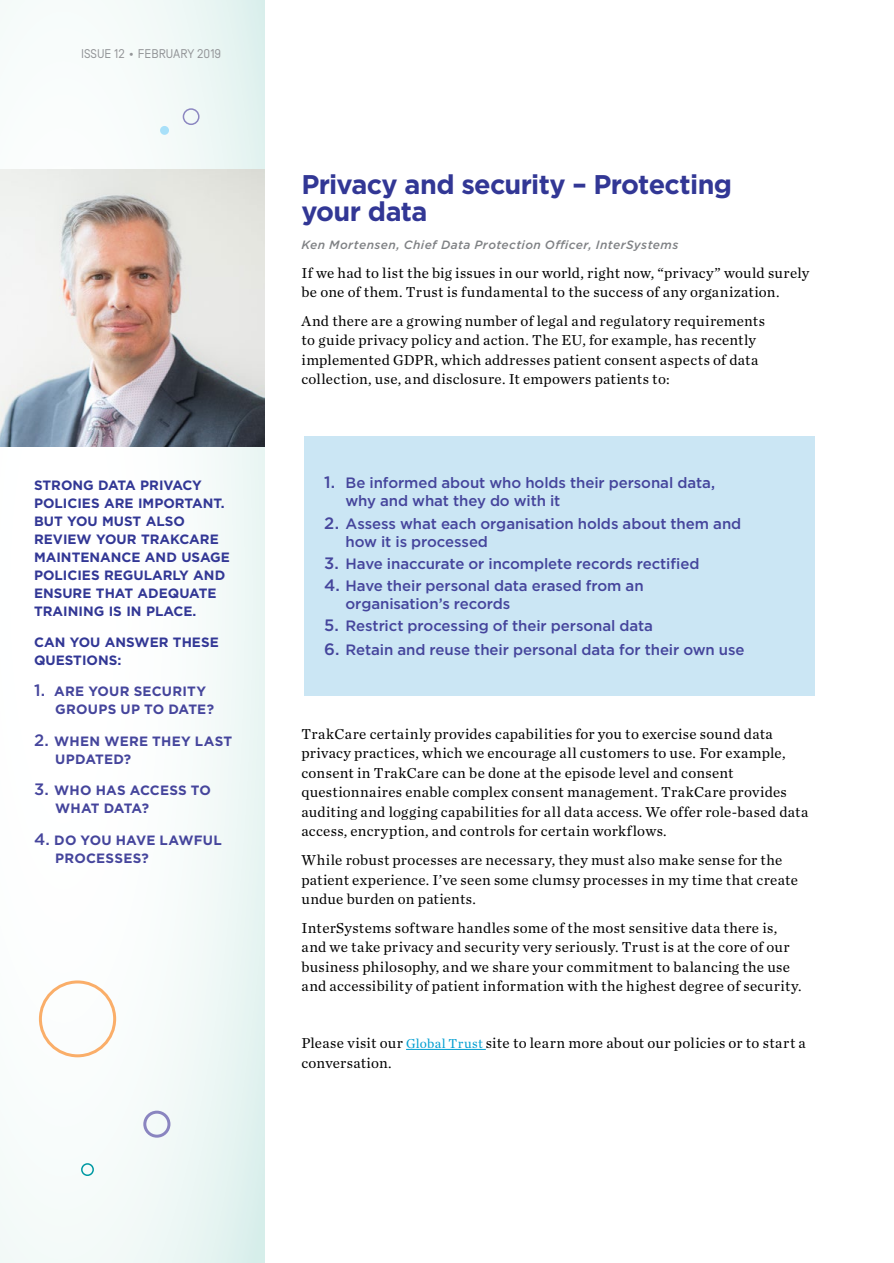
<style>
.page{position:relative;width:894px;height:1263px;background:#fff}
.page>*{position:absolute;margin:0;border:0;box-sizing:border-box;transform-origin:0 0}
.t1{font:700 27px/27px "Gotham";letter-spacing:-.025em;color:#323795}
.t2{font:15px/19.5px "Chronicle Text G1";letter-spacing:.02em;color:#000}
.t3{font:500 15px/18px "Gotham";letter-spacing:-.005em;color:#45459c}
.t4{font:700 13.5px/18px "Gotham";color:#323795}
.t5{font:700 13.5px/18px "Gotham";letter-spacing:.015em;color:#45459c}
.t6{font:12.6px "Simplon Norm";color:#939598}
.t7{font:italic 500 12px "Gotham";letter-spacing:.035em;color:#808285}
.s1{font-size:9px}
.s2{font-weight:500;font-size:16.5px}
.s3{font-size:16.5px}
.s4{font-size:13.5px;color:#009ed1}
</style>
<div class="page">
<div style="left:0;top:0;width:265px;height:1263px;background:linear-gradient(to right,#fff,#ebf6f4)"></div>
<div style="left:143px;top:1110px;width:27px;height:27px;border:3px solid #8a85c0;border-radius:50%"></div>
<div style="left:183px;top:108px;width:16px;height:17px;border:2px solid #8c87c1;border-radius:50%"></div>
<div style="left:160px;top:126px;width:9px;height:9px;background:#a8e0f9;border-radius:50%"></div>
<div style="left:39px;top:980px;width:77px;height:77px;border:3px solid #faae69;border-radius:50%"></div>
<div style="left:81px;top:1163px;width:13px;height:13px;border:2px solid #0099a3;border-radius:50%"></div>
<div style="left:303px;top:437px;width:511px;height:259px;background:#cbe6f4"></div>
<img style="left:0;top:169px;width:265px;height:277px">
<hr style="left:406px;top:1049px;width:79px;height:1px;background:#009ed1">
<p class="t6" style="left:81px;top:47px;width:142px">ISSUE 12 <span class="s1">•</span> FEBRUARY 2019</p>
<p class="t4" style="left:34px;top:476px;width:197px">STRONG DATA PRIVACY<br>POLICIES ARE IMPORTANT.<br>BUT YOU MUST ALSO<br>REVIEW YOUR TRAKCARE<br>MAINTENANCE AND USAGE<br>POLICIES REGULARLY AND<br>ENSURE THAT ADEQUATE<br>TRAINING IS IN PLACE.</p>
<p class="t4" style="left:34px;top:633px;width:186px">CAN YOU ANSWER THESE<br>QUESTIONS:</p>
<p class="t5" style="left:55px;top:682px;width:160px;text-indent:-21px"><span class="s2">1.</span> ARE YOUR SECURITY<br>GROUPS UP TO DATE?</p>
<p class="t5" style="left:55px;top:732px;width:178px;text-indent:-21px"><span class="s2">2.</span> WHEN WERE THEY LAST<br>UPDATED?</p>
<p class="t5" style="left:55px;top:781px;width:157px;text-indent:-21px"><span class="s2">3.</span> WHO HAS ACCESS TO<br>WHAT DATA?</p>
<p class="t5" style="left:55px;top:831px;width:168px;text-indent:-21px"><span class="s2">4.</span> DO YOU HAVE LAWFUL<br>PROCESSES?</p>
<h1 class="t1" style="left:301px;top:170px;width:432px">Privacy and security – Protecting your data</h1>
<p class="t7" style="left:301px;top:237px;width:378px">Ken Mortensen, Chief Data Protection Officer, InterSystems</p>
<p class="t2" style="left:301px;top:262px;width:509px">If we had to list the big issues in our world, right now, “privacy” would surely be one of them. Trust is fundamental to the success of any organization.</p>
<p class="t2" style="left:301px;top:310px;width:465px">And there are a growing number of legal and regulatory requirements to guide privacy policy and action. The EU, for example, has recently implemented GDPR, which addresses patient consent aspects of data collection, use, and disclosure. It empowers patients to:</p>
<p class="t3" style="left:345px;top:474px;width:371px;text-indent:-21px"><span class="s3">1.</span> Be informed about who holds their personal data, why and what they do with it</p>
<p class="t3" style="left:345px;top:514px;width:397px;text-indent:-21px"><span class="s3">2.</span> Assess what each organisation holds about them and how it is processed</p>
<p class="t3" style="left:324px;top:554px;width:376px"><span class="s3">3.</span> Have inaccurate or incomplete records rectified</p>
<p class="t3" style="left:345px;top:576px;width:299px;text-indent:-21px"><span class="s3">4.</span> Have their personal data erased from an organisation’s records</p>
<p class="t3" style="left:324px;top:617px;width:330px"><span class="s3">5.</span> Restrict processing of their personal data</p>
<p class="t3" style="left:324px;top:640px;width:421px"><span class="s3">6.</span> Retain and reuse their personal data for their own use</p>
<p class="t2" style="left:301px;top:723px;width:508px">TrakCare certainly provides capabilities for you to exercise sound data privacy practices, which we encourage all customers to use. For example, consent in TrakCare can be done at the episode level and consent questionnaires enable complex consent management. TrakCare provides auditing and logging capabilities for all data access. We offer role-based data access, encryption, and controls for certain workflows.</p>
<p class="t2" style="left:301px;top:849px;width:498px">While robust processes are necessary, they must also make sense for the patient experience. I’ve seen some clumsy processes in my time that create undue burden on patients.</p>
<p class="t2" style="left:301px;top:917px;width:501px">InterSystems software handles some of the most sensitive data there is, and we take privacy and security very seriously. Trust is at the core of our business philosophy, and we share your commitment to balancing the use and accessibility of patient information with the highest degree of security.</p>
<p class="t2" style="left:301px;top:1032px;width:505px">Please visit our <span class="s4">Global Trust</span> site to learn more about our policies or to start a conversation.</p>
</div>
